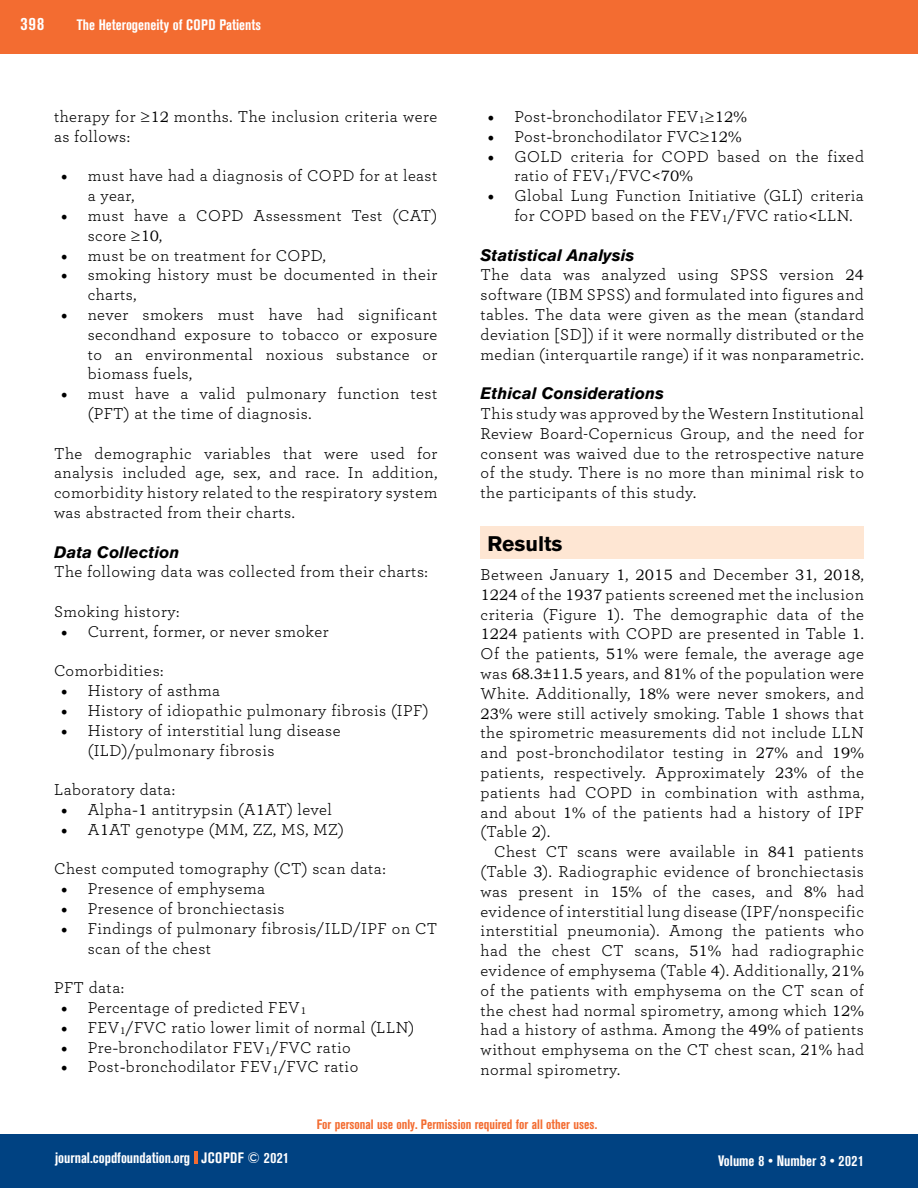
<style>
.page{position:relative;width:918px;height:1188px;background:#fff}
.page>*{position:absolute;margin:0;border:0;box-sizing:border-box;transform-origin:0 0}
.t1{font:700 21px "Akzidenz Grotesk BE";color:#000}
.t2{font:700 condensed 18px "Akzidenz Grotesk BE";color:#fff}
.t3{font:16.5px/19.8px "Breathe";letter-spacing:.03em;color:#000}
.t4{font:italic 700 16.5px "Akzidenz Grotesk BQ";color:#000}
.t5{font:700 condensed 15px "Akzidenz Grotesk BE";color:#fff}
.t6{font:700 condensed 13.5px "Akzidenz Grotesk BE";color:#f36c31}
.s1{font-family:"Bookman Old Style";font-size:15px}
.s2{font-family:"Minion Pro";font-size:18px}
.s3{font-family:"Bookman Old Style";font-size:9.6px}
</style>
<div class="page">
<div style="left:0;top:1134px;width:918px;height:54px;background:#004282"></div>
<div style="left:0;top:0;width:918px;height:54px;background:#f36c31"></div>
<svg style="left:194px;top:1152px;width:3px;height:12px"></svg>
<div style="left:481px;top:527px;width:383px;height:32px;background:#fee6d3"></div>
<p class="t2" style="left:20px;top:13px;width:25px">398</p>
<p class="t5" style="left:77px;top:16px;width:186px">The Heterogeneity of COPD Patients</p>
<p class="t3" style="left:54px;top:106px;width:385px">therapy for ≥<span class="s1">12</span> months. The inclusion criteria were as follows:</p>
<p class="t3" style="left:88px;top:165px;width:351px;text-indent:-27px"><span class="s2">•</span> must have had a diagnosis of COPD for at least a year,</p>
<p class="t3" style="left:88px;top:205px;width:351px;text-indent:-27px"><span class="s2">•</span> must have a COPD Assessment Test (CAT) score ≥<span class="s1">10</span>,</p>
<p class="t3" style="left:61px;top:244px;width:267px"><span class="s2">•</span> must be on treatment for COPD,</p>
<p class="t3" style="left:88px;top:264px;width:351px;text-indent:-27px"><span class="s2">•</span> smoking history must be documented in their charts,</p>
<p class="t3" style="left:88px;top:304px;width:351px;text-align:justify;text-indent:-27px"><span class="s2">•</span> never smokers must have had significant secondhand exposure to tobacco or exposure to an environmental noxious substance or biomass fuels,</p>
<p class="t3" style="left:88px;top:383px;width:351px;text-indent:-27px"><span class="s2">•</span> must have a valid pulmonary function test (PFT) at the time of diagnosis.</p>
<p class="t3" style="left:54px;top:442px;width:385px;text-align:justify">The demographic variables that were used for analysis included age, sex, and race. In addition, comorbidity history related to the respiratory system was abstracted from their charts.</p>
<p class="t4" style="left:54px;top:542px;width:127px">Data Collection</p>
<p class="t3" style="left:54px;top:561px;width:375px">The following data was collected from their charts:</p>
<p class="t3" style="left:54px;top:601px;width:127px">Smoking history:</p>
<p class="t3" style="left:61px;top:621px;width:269px"><span class="s2">•</span> Current, former, or never smoker</p>
<p class="t3" style="left:54px;top:660px;width:111px">Comorbidities:</p>
<p class="t3" style="left:61px;top:680px;width:161px"><span class="s2">•</span> History of asthma</p>
<p class="t3" style="left:61px;top:700px;width:369px"><span class="s2">•</span> History of idiopathic pulmonary fibrosis (IPF)</p>
<p class="t3" style="left:88px;top:720px;width:254px;text-indent:-27px"><span class="s2">•</span> History of interstitial lung disease (ILD)/pulmonary fibrosis</p>
<p class="t3" style="left:54px;top:779px;width:123px">Laboratory data:</p>
<p class="t3" style="left:61px;top:799px;width:273px"><span class="s2">•</span> Alpha<span class="s1">-1</span> antitrypsin (A<span class="s1">1</span>AT) level</p>
<p class="t3" style="left:61px;top:819px;width:285px"><span class="s2">•</span> A<span class="s1">1</span>AT genotype (MM, ZZ, MS, MZ)</p>
<p class="t3" style="left:54px;top:858px;width:333px">Chest computed tomography (CT) scan data:</p>
<p class="t3" style="left:61px;top:878px;width:206px"><span class="s2">•</span> Presence of emphysema</p>
<p class="t3" style="left:61px;top:898px;width:225px"><span class="s2">•</span> Presence of bronchiectasis</p>
<p class="t3" style="left:88px;top:918px;width:351px;text-indent:-27px"><span class="s2">•</span> Findings of pulmonary fibrosis/ILD/IPF on CT scan of the chest</p>
<p class="t3" style="left:54px;top:977px;width:72px">PFT data:</p>
<p class="t3" style="left:61px;top:997px;width:247px"><span class="s2">•</span> Percentage of predicted FEV<span class="s3">1</span></p>
<p class="t3" style="left:61px;top:1017px;width:355px"><span class="s2">•</span> FEV<span class="s3">1</span>/FVC ratio lower limit of normal (LLN)</p>
<p class="t3" style="left:61px;top:1036px;width:292px"><span class="s2">•</span> Pre<span class="s1">-</span>bronchodilator FEV<span class="s3">1</span>/FVC ratio</p>
<p class="t3" style="left:61px;top:1056px;width:299px"><span class="s2">•</span> Post<span class="s1">-</span>bronchodilator FEV<span class="s3">1</span>/FVC ratio</p>
<p class="t3" style="left:487px;top:106px;width:261px"><span class="s2">•</span> Post<span class="s1">-</span>bronchodilator FEV<span class="s3">1</span>≥<span class="s1">12%</span></p>
<p class="t3" style="left:487px;top:126px;width:256px"><span class="s2">•</span> Post<span class="s1">-</span>bronchodilator FVC≥<span class="s1">12%</span></p>
<p class="t3" style="left:514px;top:145px;width:351px;text-indent:-27px"><span class="s2">•</span> GOLD criteria for COPD based on the fixed ratio of FEV<span class="s3">1</span>/FVC<span class="s1">&lt;70%</span></p>
<p class="t3" style="left:514px;top:185px;width:351px;text-indent:-27px"><span class="s2">•</span> Global Lung Function Initiative (GLI) criteria for COPD based on the FEV<span class="s3">1</span>/FVC ratio<span class="s1">&lt;</span>LLN.</p>
<p class="t4" style="left:481px;top:245px;width:156px">Statistical Analysis</p>
<p class="t3" style="left:481px;top:264px;width:385px;text-align:justify">The data was analyzed using SPSS version <span class="s1">24 </span>software (IBM SPSS) and formulated into figures and tables. The data were given as the mean (standard deviation [SD]) if it were normally distributed or the median (interquartile range) if it was nonparametric.</p>
<p class="t4" style="left:481px;top:384px;width:185px">Ethical Considerations</p>
<p class="t3" style="left:481px;top:403px;width:385px;text-align:justify">This study was approved by the Western Institutional Review Board-Copernicus Group, and the need for consent was waived due to the retrospective nature of the study. There is no more than minimal risk to the participants of this study.</p>
<p class="t1" style="left:487px;top:531px;width:77px">Results</p>
<p class="t3" style="left:481px;top:564px;width:385px;text-align:justify">Between January <span class="s1">1</span>, <span class="s1">2015</span> and December <span class="s1">31</span>, <span class="s1">2018</span>, <span class="s1">1224</span> of the <span class="s1">1937</span> patients screened met the inclusion criteria (Figure <span class="s1">1</span>). The demographic data of the <span class="s1">1224</span> patients with COPD are presented in Table <span class="s1">1</span>.<br>Of the patients, <span class="s1">51%</span> were female, the average age was <span class="s1">68</span>.<span class="s1">3±11</span>.<span class="s1">5</span> years, and <span class="s1">81%</span> of the population were White. Additionally, <span class="s1">18%</span> were never smokers, and <span class="s1">23%</span> were still actively smoking. Table <span class="s1">1</span> shows that the spirometric measurements did not include LLN and post<span class="s1">-</span>bronchodilator testing in <span class="s1">27%</span> and <span class="s1">19% </span>patients, respectively. Approximately <span class="s1">23%</span> of the patients had COPD in combination with asthma, and about <span class="s1">1%</span> of the patients had a history of IPF (Table <span class="s1">2</span>).</p>
<p class="t3" style="left:481px;top:841px;width:385px;text-align:justify;text-indent:13px">Chest CT scans were available in <span class="s1">841</span> patients (Table <span class="s1">3</span>). Radiographic evidence of bronchiectasis was present in <span class="s1">15%</span> of the cases, and <span class="s1">8%</span> had evidence of interstitial lung disease (IPF/nonspecific interstitial pneumonia). Among the patients who had the chest CT scans, <span class="s1">51%</span> had radiographic evidence of emphysema (Table <span class="s1">4</span>). Additionally, <span class="s1">21% </span>of the patients with emphysema on the CT scan of the chest had normal spirometry, among which <span class="s1">12% </span>had a history of asthma. Among the <span class="s1">49%</span> of patients without emphysema on the CT chest scan, <span class="s1">21%</span> had normal spirometry.</p>
<p class="t6" style="left:317px;top:1117px;width:282px">For personal use only. Permission required for all other uses.</p>
<p class="t5" style="left:55px;top:1149px;width:236px">journal.copdfoundation.org JCOPDF © 2021</p>
<p class="t5" style="left:718px;top:1152px;width:147px">Volume 8 • Number 3 • 2021</p>
</div>
